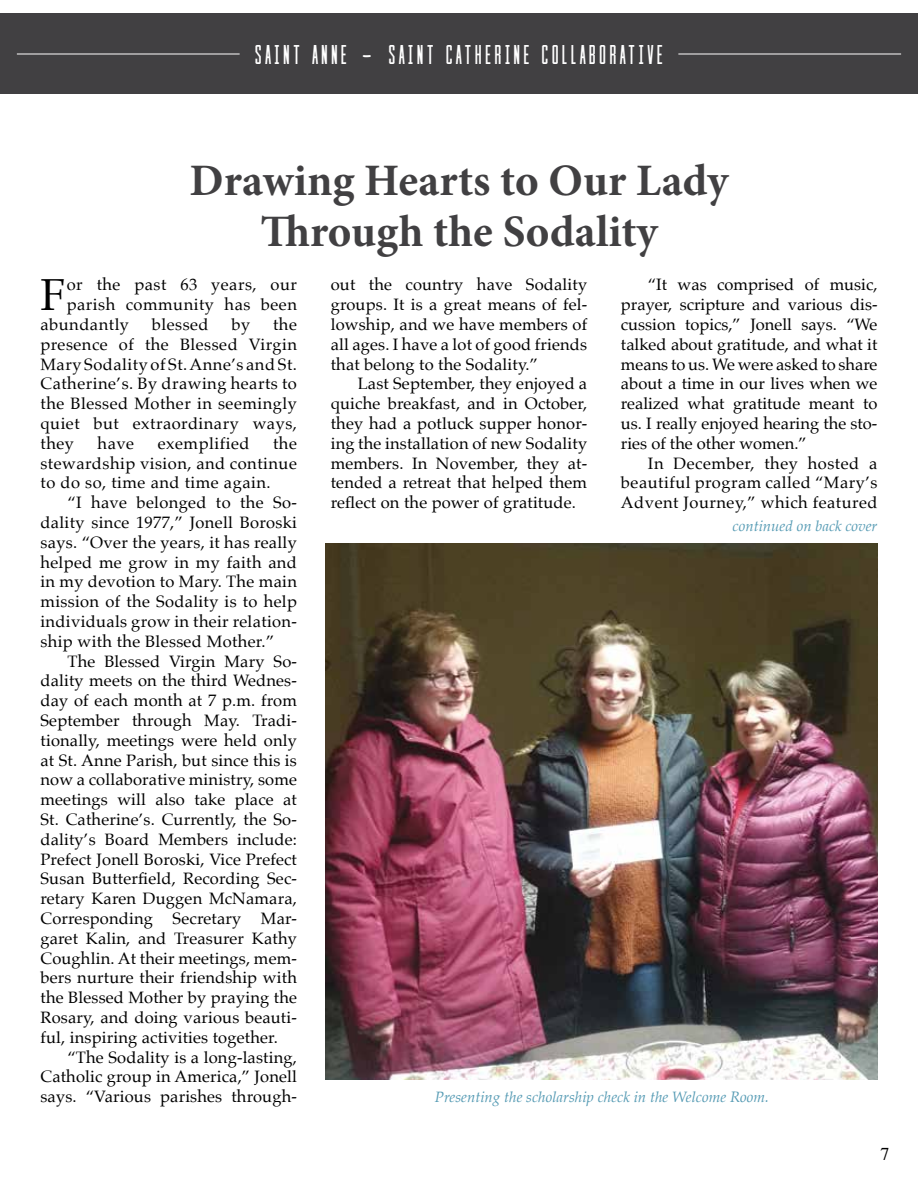
<style>
.page{position:relative;width:918px;height:1188px;background:#fff}
.page>*{position:absolute;margin:0;border:0;box-sizing:border-box;transform-origin:0 0}
.t1{font:700 45px/51px "Minion Pro";color:#414042;text-align:center}
.t2{font:44.85px "Palatino";color:#000}
.t3{font:condensed 27px "Cast Iron";letter-spacing:.12em;color:#fff}
.t4{font:18px "Times";color:#000}
.t5{font:16.5px/19.8px "Palatino";letter-spacing:.02em;color:#000;text-align:justify}
.t6{font:italic 15px "Palatino";color:#569bb4}
.s1{font-family:"Lieto Me";font-stretch:normal;font-size:33px}
</style>
<div class="page">
<div style="left:0;top:14px;width:918px;height:80px;background:#414042"></div>
<hr style="left:17px;top:54px;width:223px;height:1px;background:#fff">
<hr style="left:678px;top:54px;width:223px;height:1px;background:#fff">
<img style="left:326px;top:543px;width:552px;height:537px">
<h3 class="t3" style="left:255px;top:38px;width:410px">SAINT ANNE <span class="s1">-</span> SAINT CATHERINE COLLABORATIVE</h3>
<h1 class="t1" style="left:190px;top:154px;width:540px">Drawing Hearts to Our Lady<br>Through the Sodality</h1>
<h2 class="t2" style="left:40px;top:258px;width:26px">F</h2>
<p class="t5" style="left:67px;top:275px;width:232px">or the past 63 years, our</p>
<p class="t5" style="left:67px;top:295px;width:232px">parish community has been</p>
<p class="t5" style="left:40px;top:314px;width:90px">abundantly</p>
<p class="t5" style="left:152px;top:314px;width:58px">blessed</p>
<p class="t5" style="left:232px;top:314px;width:20px">by</p>
<p class="t5" style="left:40px;top:314px;width:258px;text-indent:233px">the presence of the Blessed Virgin Mary Sodality of St. Anne’s and St.<br>Catherine’s. By drawing hearts to the Blessed Mother in seemingly quiet but extraordinary ways, they</p>
<p class="t5" style="left:40px;top:433px;width:258px;text-indent:233px">the stewardship vision, and continue to do so, time and time again.</p>
<p class="t5" style="left:40px;top:493px;width:258px;text-indent:27px">“I have belonged to the So&shy;dality since 1977,” Jonell Boroski says. “Over the years, it has really helped me grow in my faith and in my devotion to Mary. The main mission of the Sodality is to help individuals grow in their relation&shy;ship with the Blessed Mother.”</p>
<p class="t5" style="left:40px;top:651px;width:258px;text-indent:27px">The Blessed Virgin Mary So&shy;dality meets on the third Wednes&shy;day of each month at 7 p.m. from September through May. Tradi&shy;tionally, meetings were held only at St. Anne Parish, but since this is now a collaborative ministry, some meetings will also take place at St. Catherine’s. Currently, the So&shy;dality’s Board Members include:<br>Prefect Jonell Boroski, Vice Prefect Susan Butterfield, Recording Sec&shy;retary Karen Duggen McNamara, Corresponding Secretary Mar&shy;garet Kalin, and Treasurer Kathy Coughlin. At their meetings, mem&shy;bers nurture their friendship with the Blessed Mother by praying the Rosary, and doing various beauti&shy;ful, inspiring activities together.</p>
<p class="t5" style="left:40px;top:1047px;width:258px;text-indent:27px">“The Sodality is a long-lasting, Catholic group in America,” Jonell says. “Various parishes through-</p>
<p class="t5" style="left:98px;top:433px;width:38px">have</p>
<p class="t5" style="left:158px;top:433px;width:93px">exemplified</p>
<p class="t5" style="left:331px;top:275px;width:258px">out the country have Sodality groups. It is a great means of fel&shy;lowship, and we have members of all ages. I have a lot of good friends that belong to the Sodality.”</p>
<p class="t5" style="left:331px;top:374px;width:258px;text-indent:27px">Last September, they enjoyed a quiche breakfast, and in October, they had a potluck supper honor&shy;ing the installation of new Sodality members. In November, they at&shy;tended a retreat that helped them reflect on the power of gratitude.</p>
<p class="t5" style="left:621px;top:275px;width:258px;text-indent:27px">“It was comprised of music, prayer, scripture and various dis&shy;cussion topics,” Jonell says. “We talked about gratitude, and what it means to us. We were asked to share about a time in our lives when we realized what gratitude meant to us. I really enjoyed hearing the sto&shy;ries of the other women.”</p>
<p class="t5" style="left:621px;top:453px;width:258px;text-indent:27px">In December, they hosted a beautiful program called “Mary’s Advent Journey,” which featured</p>
<p class="t6" style="left:733px;top:513px;width:146px">continued on back cover</p>
<p class="t6" style="left:435px;top:1084px;width:335px">Presenting the scholarship check in the Welcome Room.</p>
<p class="t4" style="left:880px;top:1137px;width:10px">7</p>
</div>
